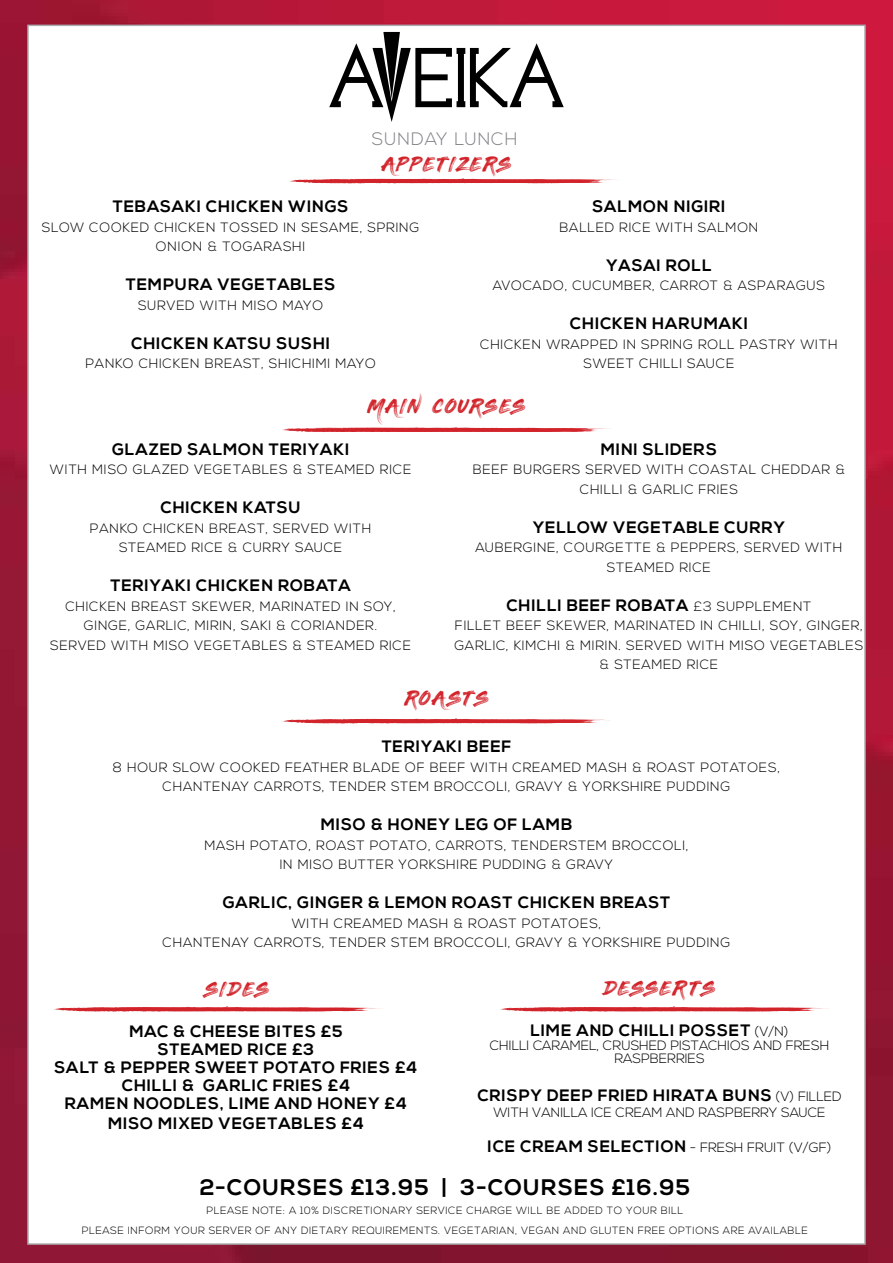
<style>
.page{position:relative;width:893px;height:1263px;background:#fff}
.page>*{position:absolute;margin:0;border:0;box-sizing:border-box;transform-origin:0 0}
.t1{font:700 22.5px "Nexa";letter-spacing:.06em;color:#000}
.t2{font:21px "Painting With Chocolate";letter-spacing:.04em;color:#d2232a}
.t3{font:300 18px "Nexa";letter-spacing:.05em;color:#808285}
.t4{font:700 16.5px/18px "Nexa";letter-spacing:.05em;color:#000;text-align:center}
.t5{font:300 13.5px/19.5px "Nexa";letter-spacing:.05em;color:#000;text-align:center}
.t6{font:300 13.5px/13.5px "Nexa";color:#000;text-align:center}
.t7{font:300 13.5px "Nexa";color:#000101}
.t8{font:300 10.5px/19.5px "Nexa";letter-spacing:.05em;color:#000;text-align:center}
.s1{font-weight:300;font-size:13.5px}
.s2{font-weight:300;font-size:13.5px;color:#000101}
</style>
<div class="page">
<img style="left:0;top:0;width:893px;height:1263px">
<div style="left:27px;top:25px;width:839px;height:1220px;background:#fff;border:2px solid #a9abae"></div>
<svg style="left:289px;top:179px;width:327px;height:5px"></svg>
<svg style="left:282px;top:427px;width:329px;height:5px;background:#de5f64"></svg>
<svg style="left:53px;top:1007px;width:329px;height:5px;background:#de6166"></svg>
<svg style="left:500px;top:1007px;width:329px;height:5px;background:#de6166"></svg>
<svg style="left:282px;top:719px;width:328px;height:5px;background:#de6267"></svg>
<svg style="left:329px;top:32px;width:235px;height:90px"></svg>
<h3 class="t3" style="left:372px;top:129px;width:147px">SUNDAY LUNCH</h3>
<h2 class="t2" style="left:381px;top:151px;width:132px">APPETIZERS</h2>
<p class="t4" style="left:113px;top:198px;width:237px">TEBASAKI CHICKEN WINGS</p>
<p class="t5" style="left:42px;top:218px;width:379px">SLOW COOKED CHICKEN TOSSED IN SESAME, SPRING<br>ONION &amp; TOGARASHI</p>
<p class="t4" style="left:126px;top:276px;width:211px">TEMPURA VEGETABLES</p>
<p class="t5" style="left:138px;top:296px;width:187px">SURVED WITH MISO MAYO</p>
<p class="t4" style="left:131px;top:335px;width:200px">CHICKEN KATSU SUSHI</p>
<p class="t5" style="left:85px;top:354px;width:292px">PANKO CHICKEN BREAST, SHICHIMI MAYO</p>
<p class="t4" style="left:592px;top:198px;width:135px">SALMON NIGIRI</p>
<p class="t5" style="left:559px;top:218px;width:200px">BALLED RICE WITH SALMON</p>
<p class="t4" style="left:606px;top:257px;width:107px">YASAI ROLL</p>
<p class="t5" style="left:493px;top:276px;width:334px">AVOCADO, CUCUMBER, CARROT &amp; ASPARAGUS</p>
<p class="t4" style="left:570px;top:315px;width:180px">CHICKEN HARUMAKI</p>
<p class="t5" style="left:480px;top:335px;width:359px">CHICKEN WRAPPED IN SPRING ROLL PASTRY WITH<br>SWEET CHILLI SAUCE</p>
<h2 class="t2" style="left:367px;top:394px;width:160px">MAIN COURSES</h2>
<p class="t4" style="left:112px;top:441px;width:239px">GLAZED SALMON TERIYAKI</p>
<p class="t5" style="left:50px;top:460px;width:363px">WITH MISO GLAZED VEGETABLES &amp; STEAMED RICE</p>
<p class="t4" style="left:160px;top:499px;width:142px">CHICKEN KATSU</p>
<p class="t5" style="left:90px;top:519px;width:283px">PANKO CHICKEN BREAST, SERVED WITH<br>STEAMED RICE &amp; CURRY SAUCE</p>
<p class="t4" style="left:110px;top:577px;width:242px">TERIYAKI CHICKEN ROBATA</p>
<p class="t5" style="left:50px;top:597px;width:362px">CHICKEN BREAST SKEWER, MARINATED IN SOY,<br>GINGE, GARLIC, MIRIN, SAKI &amp; CORIANDER.<br>SERVED WITH MISO VEGETABLES &amp; STEAMED RICE</p>
<p class="t4" style="left:601px;top:441px;width:118px">MINI SLIDERS</p>
<p class="t5" style="left:473px;top:460px;width:374px">BEEF BURGERS SERVED WITH COASTAL CHEDDAR &amp;<br>CHILLI &amp; GARLIC FRIES</p>
<p class="t4" style="left:533px;top:519px;width:253px">YELLOW VEGETABLE CURRY</p>
<p class="t5" style="left:475px;top:538px;width:368px">AUBERGINE, COURGETTE &amp; PEPPERS, SERVED WITH<br>STEAMED RICE</p>
<p class="t4" style="left:506px;top:597px;width:306px">CHILLI BEEF ROBATA <span class="s1">£3 SUPPLEMENT</span></p>
<p class="t5" style="left:454px;top:616px;width:411px">FILLET BEEF SKEWER, MARINATED IN CHILLI, SOY, GINGER,<br>GARLIC, KIMCHI &amp; MIRIN. SERVED WITH MISO VEGETABLES &amp; STEAMED RICE</p>
<h2 class="t2" style="left:404px;top:685px;width:86px">ROASTS</h2>
<p class="t4" style="left:382px;top:738px;width:131px">TERIYAKI BEEF</p>
<p class="t5" style="left:113px;top:758px;width:669px">8 HOUR SLOW COOKED FEATHER BLADE OF BEEF WITH CREAMED MASH &amp; ROAST POTATOES,<br>CHANTENAY CARROTS, TENDER STEM BROCCOLI, GRAVY &amp; YORKSHIRE PUDDING</p>
<p class="t4" style="left:321px;top:816px;width:253px">MISO &amp; HONEY LEG OF LAMB</p>
<p class="t5" style="left:204px;top:836px;width:486px">MASH POTATO, ROAST POTATO, CARROTS, TENDERSTEM BROCCOLI,<br>IN MISO BUTTER YORKSHIRE PUDDING &amp; GRAVY</p>
<p class="t4" style="left:223px;top:894px;width:449px">GARLIC, GINGER &amp; LEMON ROAST CHICKEN BREAST</p>
<p class="t5" style="left:163px;top:914px;width:569px">WITH CREAMED MASH &amp; ROAST POTATOES,<br>CHANTENAY CARROTS, TENDER STEM BROCCOLI, GRAVY &amp; YORKSHIRE PUDDING</p>
<h2 class="t2" style="left:603px;top:975px;width:114px">DESSERTS</h2>
<p class="t4" style="left:530px;top:1022px;width:260px">LIME AND CHILLI POSSET <span class="s1">(V/N)</span></p>
<p class="t6" style="left:490px;top:1039px;width:341px">CHILLI CARAMEL, CRUSHED PISTACHIOS AND FRESH<br>RASPBERRIES</p>
<p class="t4" style="left:477px;top:1087px;width:366px">CRISPY DEEP FRIED HIRATA BUNS <span class="s2">(V) FILLED</span></p>
<p class="t7" style="left:493px;top:1105px;width:334px">WITH VANILLA ICE CREAM AND RASPBERRY SAUCE</p>
<p class="t4" style="left:488px;top:1138px;width:345px">ICE CREAM SELECTION <span class="s2">- FRESH FRUIT (V/GF)</span></p>
<h1 class="t1" style="left:200px;top:1174px;width:492px">2-COURSES £13.95 | 3-COURSES £16.95</h1>
<p class="t8" style="left:82px;top:1201px;width:728px">PLEASE NOTE: A 10% DISCRETIONARY SERVICE CHARGE WILL BE ADDED TO YOUR BILL<br>PLEASE INFORM YOUR SERVER OF ANY DIETARY REQUIREMENTS. VEGETARIAN, VEGAN AND GLUTEN FREE OPTIONS ARE AVAILABLE</p>
<h2 class="t2" style="left:203px;top:976px;width:68px">SIDES</h2>
<p class="t4" style="left:55px;top:1023px;width:364px">MAC &amp; CHEESE BITES £5<br>STEAMED RICE £3<br>SALT &amp; PEPPER SWEET POTATO FRIES £4<br>CHILLI &amp; GARLIC FRIES £4<br>RAMEN NOODLES, LIME AND HONEY £4</p>
<p class="t4" style="left:108px;top:1115px;width:257px">MISO MIXED VEGETABLES £4</p>
</div>
